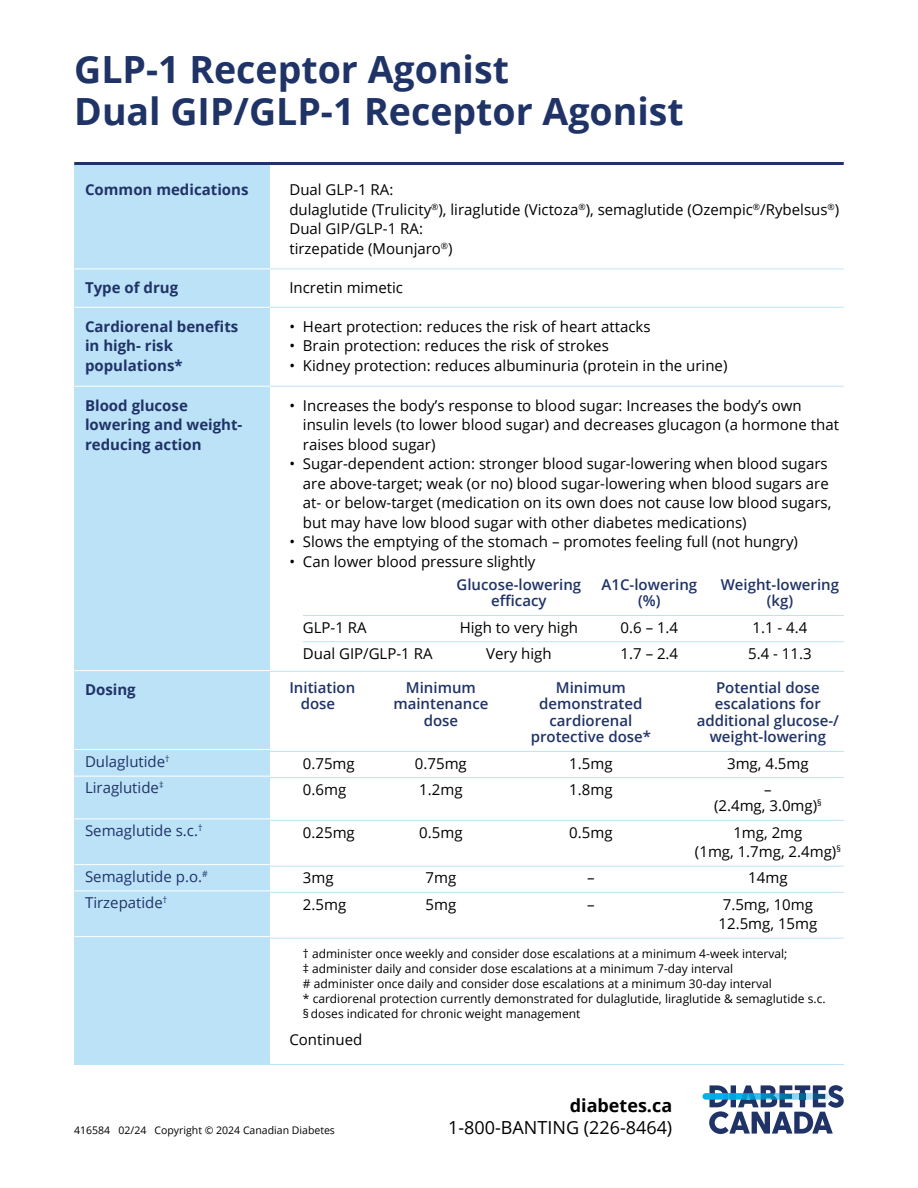
<style>
.page{position:relative;width:918px;height:1188px;background:#fff}
.page>*{position:absolute;margin:0;border:0;box-sizing:border-box;transform-origin:0 0}
.t1{font:700 37.5px/42.8px "Open Sans";color:#203367}
.t2{font:18px "Open Sans";color:#000}
.t3{font:700 18px "Open Sans";color:#000}
.t4{font:15px/19.5px "Open Sans";color:#000}
.t5{font:600 15px "Open Sans";color:#203367}
.t6{font:700 15px "Open Sans";color:#203367}
.t7{font:15px "Open Sans";color:#203367}
.t8{font:12px/15px "Open Sans";color:#000}
.t9{font:10.5px "Open Sans";color:#000}
</style>
<div class="page">
<div style="left:74px;top:164px;width:196px;height:901px;background:#bce2f8"></div>
<hr style="left:74px;top:162px;width:770px;height:3px;background:#203367">
<hr style="left:74px;top:936px;width:196px;height:1px;background:#fff">
<hr style="left:74px;top:891px;width:196px;height:1px;background:#fff">
<hr style="left:74px;top:864px;width:196px;height:1px;background:#fff">
<hr style="left:74px;top:819px;width:196px;height:1px;background:#fff">
<hr style="left:74px;top:776px;width:196px;height:1px;background:#fff">
<hr style="left:74px;top:749px;width:196px;height:1px;background:#fff">
<hr style="left:262px;top:1064px;width:582px;height:1px;background:#bce2f8">
<hr style="left:269px;top:938px;width:575px;height:1px;background:#bce2f8">
<hr style="left:269px;top:892px;width:575px;height:1px;background:#bce2f8">
<hr style="left:269px;top:866px;width:575px;height:1px;background:#bce2f8">
<hr style="left:269px;top:820px;width:575px;height:1px;background:#bce2f8">
<hr style="left:269px;top:777px;width:575px;height:1px;background:#bce2f8">
<hr style="left:269px;top:751px;width:575px;height:1px;background:#bce2f8">
<hr style="left:262px;top:671px;width:582px;height:1px;background:#bce2f8">
<hr style="left:74px;top:670px;width:196px;height:1px;background:#fff">
<hr style="left:303px;top:641px;width:541px;height:1px;background:#bce2f8">
<hr style="left:303px;top:615px;width:541px;height:1px;background:#bce2f8">
<hr style="left:262px;top:386px;width:582px;height:1px;background:#bce2f8">
<hr style="left:74px;top:386px;width:196px;height:1px;background:#fff">
<hr style="left:262px;top:307px;width:582px;height:1px;background:#bce2f8">
<hr style="left:74px;top:307px;width:196px;height:1px;background:#fff">
<hr style="left:262px;top:269px;width:582px;height:1px;background:#bce2f8">
<hr style="left:74px;top:269px;width:196px;height:1px;background:#fff">
<img style="left:703px;top:1093px;width:6px;height:7px">
<svg style="left:709px;top:1085px;width:135px;height:49px"></svg>
<h1 class="t1" style="left:74px;top:47px;width:611px">GLP-1 Receptor Agonist<br>Dual GIP/GLP-1 Receptor Agonist</h1>
<p class="t6" style="left:85px;top:179px;width:165px">Common medications</p>
<p class="t4" style="left:289px;top:179px;width:551px">Dual GLP-1 RA:<br>dulaglutide (Trulicity<sup>®</sup>), liraglutide (Victoza<sup>®</sup>), semaglutide (Ozempic<sup>®</sup>/Rybelsus<sup>®</sup>)<br>Dual GIP/GLP-1 RA:<br>tirzepatide (Mounjaro<sup>®</sup>)</p>
<p class="t6" style="left:85px;top:277px;width:95px">Type of drug</p>
<p class="t4" style="left:289px;top:278px;width:115px">Incretin mimetic</p>
<p class="t6" style="left:85px;top:316px;width:155px">Cardiorenal benefits</p>
<p class="t4" style="left:289px;top:316px;width:363px">• Heart protection: reduces the risk of heart attacks</p>
<p class="t6" style="left:85px;top:335px;width:89px">in high- risk</p>
<p class="t4" style="left:289px;top:336px;width:321px">• Brain protection: reduces the risk of strokes</p>
<p class="t6" style="left:85px;top:355px;width:99px">populations*</p>
<p class="t4" style="left:289px;top:355px;width:440px">• Kidney protection: reduces albuminuria (protein in the urine)</p>
<p class="t6" style="left:85px;top:395px;width:104px">Blood glucose</p>
<p class="t4" style="left:289px;top:395px;width:514px">• Increases the body’s response to blood sugar: Increases the body’s own</p>
<p class="t6" style="left:85px;top:414px;width:159px">lowering and weight-</p>
<p class="t4" style="left:303px;top:415px;width:538px">insulin levels (to lower blood sugar) and decreases glucagon (a hormone that</p>
<p class="t6" style="left:85px;top:434px;width:118px">reducing action</p>
<p class="t4" style="left:303px;top:434px;width:134px">raises blood sugar)</p>
<p class="t4" style="left:303px;top:454px;width:530px;text-indent:-14px">• Sugar-dependent action: stronger blood sugar-lowering when blood sugars are above-target; weak (or no) blood sugar-lowering when blood sugars are at- or below-target (medication on its own does not cause low blood sugars, but may have low blood sugar with other diabetes medications)</p>
<p class="t4" style="left:289px;top:532px;width:510px">• Slows the emptying of the stomach – promotes feeling full (not hungry)</p>
<p class="t4" style="left:289px;top:551px;width:248px">• Can lower blood pressure slightly</p>
<p class="t5" style="left:457px;top:574px;width:126px">Glucose-lowering</p>
<p class="t5" style="left:602px;top:574px;width:97px">A1C-lowering</p>
<p class="t5" style="left:721px;top:574px;width:120px">Weight-lowering</p>
<h5 class="t5" style="left:491px;top:590px;width:57px">efficacy</h5>
<h5 class="t5" style="left:638px;top:590px;width:24px">(%)</h5>
<h5 class="t5" style="left:767px;top:590px;width:28px">(kg)</h5>
<p class="t4" style="left:303px;top:617px;width:65px">GLP-1 RA</p>
<p class="t4" style="left:460px;top:617px;width:120px">High to very high</p>
<p class="t4" style="left:621px;top:617px;width:59px">0.6 – 1.4</p>
<p class="t4" style="left:752px;top:617px;width:56px">1.1 - 4.4</p>
<p class="t4" style="left:303px;top:643px;width:131px">Dual GIP/GLP-1 RA</p>
<p class="t4" style="left:486px;top:643px;width:67px">Very high</p>
<p class="t4" style="left:621px;top:643px;width:59px">1.7 – 2.4</p>
<p class="t4" style="left:748px;top:643px;width:65px">5.4 - 11.3</p>
<p class="t6" style="left:85px;top:679px;width:52px">Dosing</p>
<p class="t5" style="left:289px;top:677px;width:67px">Initiation</p>
<p class="t5" style="left:406px;top:677px;width:71px">Minimum</p>
<p class="t5" style="left:556px;top:677px;width:71px">Minimum</p>
<p class="t5" style="left:716px;top:677px;width:105px">Potential dose</p>
<p class="t5" style="left:301px;top:693px;width:36px">dose</p>
<p class="t5" style="left:393px;top:693px;width:97px">maintenance</p>
<p class="t5" style="left:539px;top:693px;width:105px">demonstrated</p>
<p class="t5" style="left:715px;top:693px;width:108px">escalations for</p>
<p class="t5" style="left:424px;top:710px;width:36px">dose</p>
<p class="t5" style="left:550px;top:710px;width:84px">cardiorenal</p>
<p class="t5" style="left:697px;top:710px;width:144px">additional glucose-/</p>
<p class="t5" style="left:531px;top:726px;width:122px">protective dose*</p>
<p class="t5" style="left:710px;top:726px;width:118px">weight-lowering</p>
<p class="t7" style="left:85px;top:751px;width:86px">Dulaglutide<sup>†</sup></p>
<p class="t4" style="left:303px;top:753px;width:53px">0.75mg</p>
<p class="t4" style="left:415px;top:753px;width:53px">0.75mg</p>
<p class="t4" style="left:569px;top:753px;width:45px">1.5mg</p>
<p class="t4" style="left:727px;top:753px;width:83px">3mg, 4.5mg</p>
<p class="t7" style="left:85px;top:777px;width:80px">Liraglutide<sup>‡</sup></p>
<p class="t4" style="left:303px;top:779px;width:45px">0.6mg</p>
<p class="t4" style="left:419px;top:779px;width:45px">1.2mg</p>
<p class="t4" style="left:569px;top:779px;width:45px">1.8mg</p>
<p class="t4" style="left:714px;top:781px;width:109px;line-height:16.5px;text-align:center">–<br>(2.4mg, 3.0mg)<sup>§</sup></p>
<p class="t7" style="left:85px;top:820px;width:119px">Semaglutide s.c.<sup>†</sup></p>
<p class="t4" style="left:303px;top:822px;width:53px">0.25mg</p>
<p class="t4" style="left:419px;top:822px;width:45px">0.5mg</p>
<p class="t4" style="left:569px;top:822px;width:45px">0.5mg</p>
<p class="t4" style="left:695px;top:822px;width:147px;text-align:center">1mg, 2mg<br>(1mg, 1.7mg, 2.4mg)<sup>§</sup></p>
<p class="t7" style="left:85px;top:866px;width:124px">Semaglutide p.o.<sup>#</sup></p>
<p class="t4" style="left:303px;top:868px;width:32px">3mg</p>
<p class="t4" style="left:426px;top:868px;width:32px">7mg</p>
<p class="t4" style="left:587px;top:868px;width:9px">–</p>
<p class="t4" style="left:748px;top:868px;width:41px">14mg</p>
<p class="t7" style="left:85px;top:892px;width:84px">Tirzepatide<sup>†</sup></p>
<p class="t4" style="left:303px;top:894px;width:45px">2.5mg</p>
<p class="t4" style="left:426px;top:894px;width:32px">5mg</p>
<p class="t4" style="left:587px;top:894px;width:9px">–</p>
<p class="t4" style="left:719px;top:894px;width:100px">7.5mg, 10mg<br>12.5mg, 15mg</p>
<p class="t8" style="left:303px;top:945px;width:486px">† administer once weekly and consider dose escalations at a minimum 4-week interval;</p>
<p class="t8" style="left:303px;top:960px;width:470px">‡ administer daily and consider dose escalations at a minimum 7-day interval<br># administer once daily and consider dose escalations at a minimum 30-day interval</p>
<p class="t8" style="left:303px;top:990px;width:524px">* cardiorenal protection currently demonstrated for dulaglutide, liraglutide &amp; semaglutide s.c. §doses indicated for chronic weight management</p>
<p class="t4" style="left:289px;top:1029px;width:74px">Continued</p>
<p class="t3" style="left:570px;top:1093px;width:104px">diabetes.ca</p>
<p class="t9" style="left:74px;top:1123px;width:262px">416584 02/24 Copyright © 2024 Canadian Diabetes</p>
<p class="t2" style="left:448px;top:1115px;width:226px">1-800-BANTING (226-8464)</p>
</div>
